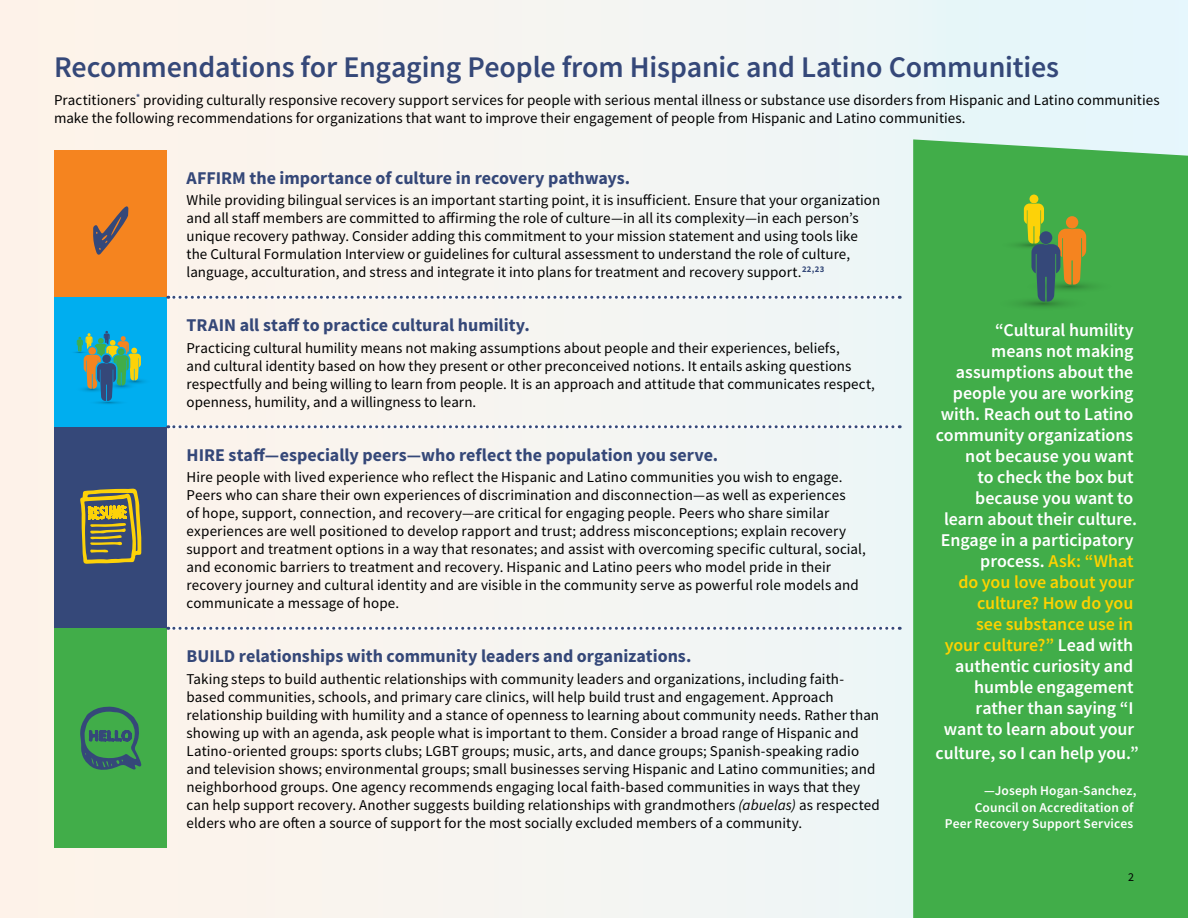
<style>
.page{position:relative;width:1188px;height:918px;background:#f6f5f1}
.page>*{position:absolute;margin:0;border:0;box-sizing:border-box;transform-origin:0 0}
.t1{font:600 30px "Source Sans Pro";letter-spacing:-.005em;color:#354879}
.t2{font:600 18px/21px "Source Sans Pro";letter-spacing:-.005em;color:#fff;text-align:right}
.t3{font:700 18px "Source Sans Pro";color:#354879}
.t4{font:15px/18px "Source Sans Pro";letter-spacing:.005em;color:#000}
.t5{font:600 13.5px/16.5px "Source Sans Pro";letter-spacing:.01em;color:#fff;text-align:right}
.t6{font:12px "Source Sans Pro";color:#000}
.s1{font-style:italic}
.s2{color:#ffd200}
</style>
<div class="page">
<div style="left:913px;top:139px;width:275px;height:779px;background:#41ad49"></div>
<div style="left:54px;top:150px;width:112px;height:147px;background:#f5841f"></div>
<div style="left:54px;top:297px;width:112px;height:130px;background:#00aeef"></div>
<div style="left:54px;top:427px;width:112px;height:201px;background:#354879"></div>
<div style="left:54px;top:628px;width:112px;height:220px;background:#41ad49"></div>
<svg style="left:168px;top:296px;width:732px;height:3px"></svg>
<svg style="left:168px;top:425px;width:732px;height:3px"></svg>
<svg style="left:168px;top:627px;width:732px;height:3px"></svg>
<svg style="left:93px;top:206px;width:35px;height:49px"></svg>
<svg style="left:80px;top:489px;width:61px;height:75px"></svg>
<svg style="left:80px;top:707px;width:61px;height:63px"></svg>
<svg style="left:74px;top:331px;width:71px;height:73px"></svg>
<div style="left:1030px;top:195px;width:8px;height:8px;background:#fdd208;border-radius:50%"></div>
<svg style="left:991px;top:204px;width:128px;height:108px;background:#57a046"></svg>
<div style="left:1040px;top:231px;width:12px;height:13px;background:#354879;border-radius:50%"></div>
<h1 class="t1" style="left:54px;top:47px;width:1007px">Recommendations for Engaging People from Hispanic and Latino Communities</h1>
<p class="t4" style="left:54px;top:91px;width:1107px">Practitioners<sup>*</sup> providing culturally responsive recovery support services for people with serious mental illness or substance use disorders from Hispanic and Latino communities make the following recommendations for organizations that want to improve their engagement of people from Hispanic and Latino communities.</p>
<p class="t3" style="left:187px;top:165px;width:445px">AFFIRM the importance of culture in recovery pathways.</p>
<p class="t4" style="left:187px;top:191px;width:695px">While providing bilingual services is an important starting point, it is insufficient. Ensure that your organization and all staff members are committed to affirming the role of culture—in all its complexity—in each person’s unique recovery pathway. Consider adding this commitment to your mission statement and using tools like the Cultural Formulation Interview or guidelines for cultural assessment to understand the role of culture, language, acculturation, and stress and integrate it into plans for treatment and recovery support.<sup>22,23</sup></p>
<p class="t3" style="left:187px;top:313px;width:345px">TRAIN all staff to practice cultural humility.</p>
<p class="t4" style="left:187px;top:338px;width:690px">Practicing cultural humility means not making assumptions about people and their experiences, beliefs,<br>and cultural identity based on how they present or other preconceived notions. It entails asking questions respectfully and being willing to learn from people. It is an approach and attitude that communicates respect, openness, humility, and a willingness to learn.</p>
<p class="t3" style="left:187px;top:442px;width:533px">HIRE staff—especially peers—who reflect the population you serve.</p>
<p class="t4" style="left:187px;top:468px;width:681px">Hire people with lived experience who reflect the Hispanic and Latino communities you wish to engage.<br>Peers who can share their own experiences of discrimination and disconnection—as well as experiences<br>of hope, support, connection, and recovery—are critical for engaging people. Peers who share similar experiences are well positioned to develop rapport and trust; address misconceptions; explain recovery support and treatment options in a way that resonates; and assist with overcoming specific cultural, social, and economic barriers to treatment and recovery. Hispanic and Latino peers who model pride in their recovery journey and cultural identity and are visible in the community serve as powerful role models and communicate a message of hope.</p>
<p class="t3" style="left:187px;top:644px;width:506px">BUILD relationships with community leaders and organizations.</p>
<p class="t4" style="left:187px;top:669px;width:695px">Taking steps to build authentic relationships with community leaders and organizations, including faith&shy;based communities, schools, and primary care clinics, will help build trust and engagement. Approach relationship building with humility and a stance of openness to learning about community needs. Rather than showing up with an agenda, ask people what is important to them. Consider a broad range of Hispanic and Latino-oriented groups: sports clubs; LGBT groups; music, arts, and dance groups; Spanish-speaking radio and television shows; environmental groups; small businesses serving Hispanic and Latino communities; and neighborhood groups. One agency recommends engaging local faith-based communities in ways that they can help support recovery. Another suggests building relationships with grandmothers <span class="s1">(abuelas)</span> as respected elders who are often a source of support for the most socially excluded members of a community.</p>
<p class="t2" style="left:936px;top:319px;width:203px">“Cultural humility<br>means not making assumptions about the people you are working with. Reach out to Latino community organizations not because you want<br>to check the box but because you want to learn about their culture.<br>Engage in a participatory process. <span class="s2">Ask: “What<br>do you love about your culture? How do you<br>see substance use in<br>your culture?”</span> Lead with authentic curiosity and humble engagement rather than saying “I want to learn about your</p>
<p class="t2" style="left:936px;top:742px;width:205px">culture, so I can help you.”</p>
<p class="t5" style="left:945px;top:782px;width:193px">—Joseph Hogan-Sanchez,<br>Council on Accreditation of<br>Peer Recovery Support Services</p>
<p class="t6" style="left:1128px;top:869px;width:7px">2</p>
</div>
